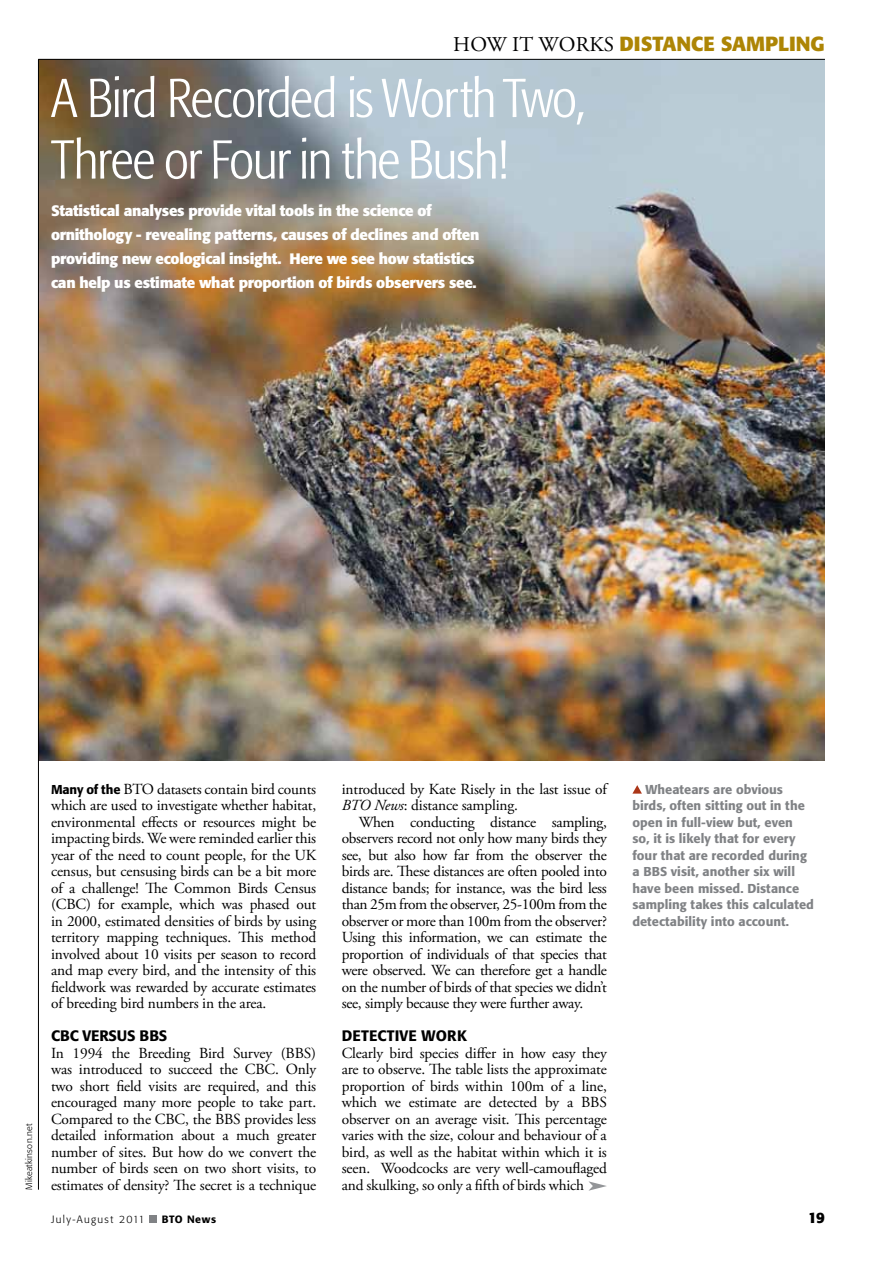
<style>
.page{position:relative;width:893px;height:1263px;background:#fff}
.page>*{position:absolute;margin:0;border:0;box-sizing:border-box;transform-origin:0 0}
.t1{font:300 condensed 54px/61.5px "Formata BQ";letter-spacing:-.03em;color:#fff}
.t2{font:700 20.25px "Formata BQ";letter-spacing:.105em;color:#ad8505}
.t3{font:15.3px/16.5px "Adobe Garamond Pro";letter-spacing:-.01em;color:#000;text-align:justify}
.t4{font:700 15px/24px "Formata BQ";letter-spacing:-.02em;color:#fff}
.t5{font:500 15px "Formata BQ";letter-spacing:.05em;color:#000}
.t6{font:500 15px "Formata BQ";letter-spacing:.01em;color:#000}
.t7{font:700 15px "Formata BQ";color:#000}
.t8{font:500 12.75px/16.5px "Formata BQ";color:#808285}
.t9{font:300 10.5px "Formata BQ";letter-spacing:.13em;color:#000}
.t10{font:500 10.5px "Formata BQ";letter-spacing:.05em;color:#000}
.t11{font:300 9px "Formata BQ";letter-spacing:.03em;color:#000}
.s1{font-family:"Adobe Garamond Pro";font-weight:400;font-size:21px;color:#000}
.s2{font-family:"Formata BQ";font-weight:500;font-size:12.75px}
.s3{font-style:italic}
</style>
<div class="page">
<img style="left:39px;top:60px;width:786px;height:701px">
<hr style="left:38px;top:59px;width:787px;height:1px;background:#000">
<hr style="left:38px;top:59px;width:1px;height:1131px;background:#000">
<div style="left:149px;top:1215px;width:8px;height:8px;background:#808285"></div>
<svg style="left:588px;top:1181px;width:19px;height:10px"></svg>
<svg style="left:632px;top:785px;width:10px;height:9px"></svg>
<h2 class="t2" style="left:453px;top:31px;width:373px"><span class="s1">How it works</span> distance sampling</h2>
<h1 class="t1" style="left:51px;top:68px;width:536px">A Bird Recorded is Worth Two,<br>Three or Four in the Bush!</h1>
<p class="t4" style="left:51px;top:199px;width:430px">Statistical analyses provide vital tools in the science of ornithology - revealing patterns, causes of declines and often providing new ecological insight. Here we see how statistics can help us estimate what proportion of birds observers see.</p>
<p class="t11" style="left:24px;top:1190px;width:68px;rotate:-90deg">Mikeatkinson.net</p>
<p class="t3" style="left:51px;top:781px;width:267px"><span class="s2">Many of the</span> BTO datasets contain bird counts which are used to investigate whether habitat, environmental effects or resources might be impacting birds. We were reminded earlier this year of the need to count people, for the UK census, but censusing birds can be a bit more of a challenge! The Common Birds Census (CBC) for example, which was phased out in 2000, estimated densities of birds by using territory mapping techniques. This method involved about 10 visits per season to record and map every bird, and the intensity of this fieldwork was rewarded by accurate estimates of breeding bird numbers in the area.</p>
<p class="t6" style="left:51px;top:1027px;width:117px">CBC versus BBS</p>
<p class="t3" style="left:51px;top:1045px;width:267px">In 1994 the Breeding Bird Survey (BBS) was introduced to succeed the CBC. Only two short field visits are required, and this encouraged many more people to take part.<br>Compared to the CBC, the BBS provides less detailed information about a much greater number of sites. But how do we convert the number of birds seen on two short visits, to estimates of density? The secret is a technique</p>
<p class="t3" style="left:342px;top:781px;width:267px">introduced by Kate Risely in the last issue of<br><span class="s3">BTO News</span>: distance sampling.</p>
<p class="t3" style="left:342px;top:814px;width:267px;text-indent:17px">When conducting distance sampling, observers record not only how many birds they see, but also how far from the observer the birds are. These distances are often pooled into distance bands; for instance, was the bird less than 25m from the observer, 25-100m from the observer or more than 100m from the observer?<br>Using this information, we can estimate the proportion of individuals of that species that were observed. We can therefore get a handle on the number of birds of that species we didn’t see, simply because they were further away.</p>
<p class="t5" style="left:342px;top:1027px;width:127px">Detective work</p>
<p class="t3" style="left:342px;top:1045px;width:267px">Clearly bird species differ in how easy they are to observe. The table lists the approximate proportion of birds within 100m of a line, which we estimate are detected by a BBS observer on an average visit. This percentage varies with the size, colour and behaviour of a bird, as well as the habitat within which it is seen. Woodcocks are very well-camouflaged</p>
<p class="t3" style="left:342px;top:1177px;width:244px">and skulking, so only a fifth of birds which</p>
<p class="t8" style="left:632px;top:781px;width:183px;text-indent:13px">Wheatears are obvious birds, often sitting out in the open in full-view but, even<br>so, it is likely that for every four that are recorded during a BBS visit, another six will have been missed. Distance sampling takes this calculated detectability into account.</p>
<p class="t9" style="left:51px;top:1213px;width:95px">July-August 2011</p>
<p class="t10" style="left:162px;top:1212px;width:56px">BTO News</p>
<p class="t7" style="left:808px;top:1208px;width:18px">19</p>
</div>
